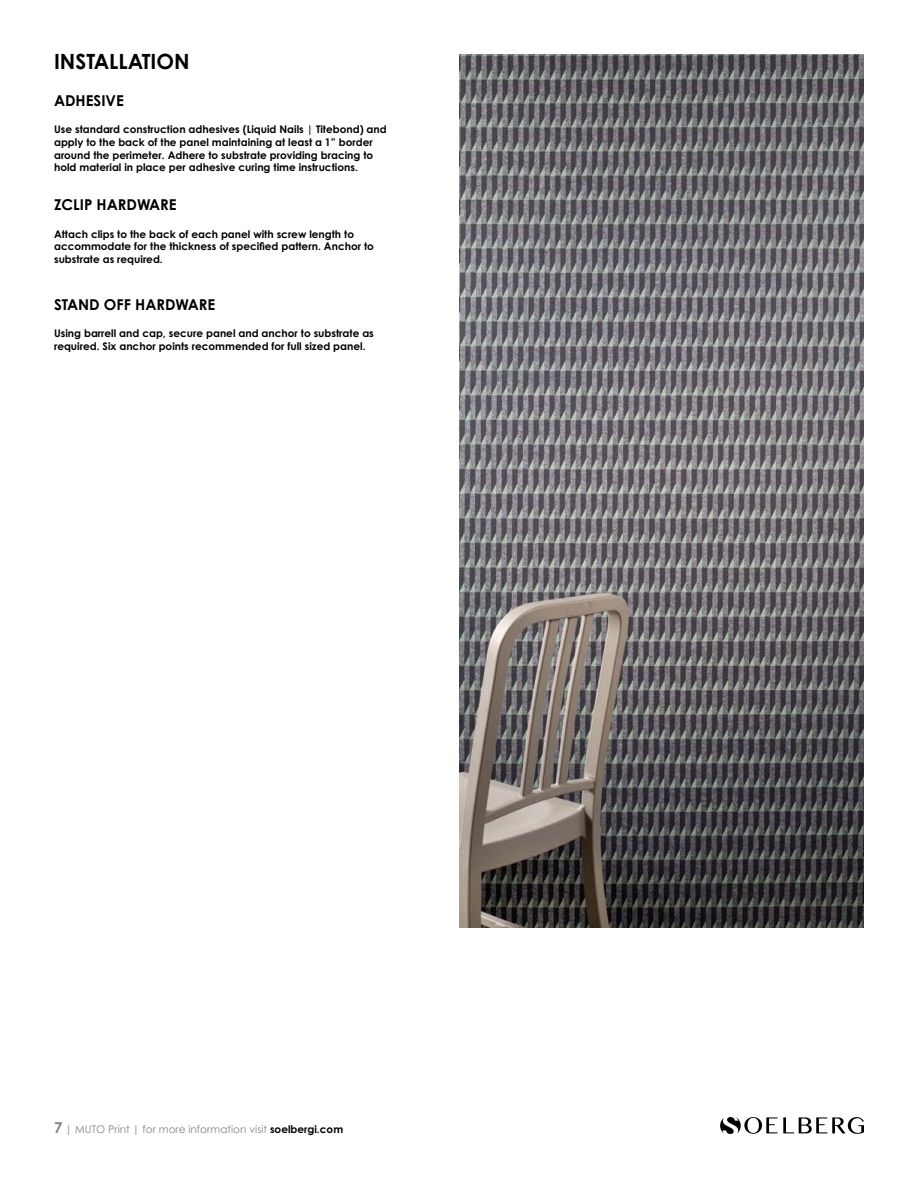
<style>
.page{position:relative;width:918px;height:1188px;background:#fff}
.page>*{position:absolute;margin:0;border:0;box-sizing:border-box;transform-origin:0 0}
.t1{font:700 21px "Century Gothic Std";color:#000}
.t2{font:700 15px "Century Gothic Std";color:#000}
.t3{font:700 10.5px/12.6px "Century Gothic Std";color:#000}
.t4{font:10.5px "Century Gothic Std";color:#848688}
.s1{font-weight:700;font-size:15px}
.s2{font-weight:700;color:#000}
</style>
<div class="page">
<svg style="left:783px;top:1117px;width:81px;height:17px"></svg>
<svg style="left:720px;top:1117px;width:57px;height:17px"></svg>
<img style="left:459px;top:54px;width:405px;height:874px">
<h1 class="t1" style="left:54px;top:49px;width:137px">INSTALLATION</h1>
<h2 class="t2" style="left:54px;top:91px;width:71px">ADHESIVE</h2>
<p class="t3" style="left:54px;top:123px;width:334px">Use standard construction adhesives (Liquid Nails | Titebond) and apply to the back of the panel maintaining at least a 1” border around the perimeter. Adhere to substrate providing bracing to hold material in place per adhesive curing time instructions.</p>
<h2 class="t2" style="left:54px;top:195px;width:124px">ZCLIP HARDWARE</h2>
<p class="t3" style="left:54px;top:227px;width:321px">Attach clips to the back of each panel with screw length to accommodate for the thickness of specified pattern. Anchor to substrate as required.</p>
<h2 class="t2" style="left:54px;top:295px;width:163px">STAND OFF HARDWARE</h2>
<p class="t3" style="left:54px;top:327px;width:321px">Using barrell and cap, secure panel and anchor to substrate as required. Six anchor points recommended for full sized panel.</p>
<p class="t4" style="left:54px;top:1123px;width:291px"><span class="s1">7</span> | MUTO Print | for more information visit <span class="s2">soelbergi.com</span></p>
</div>
